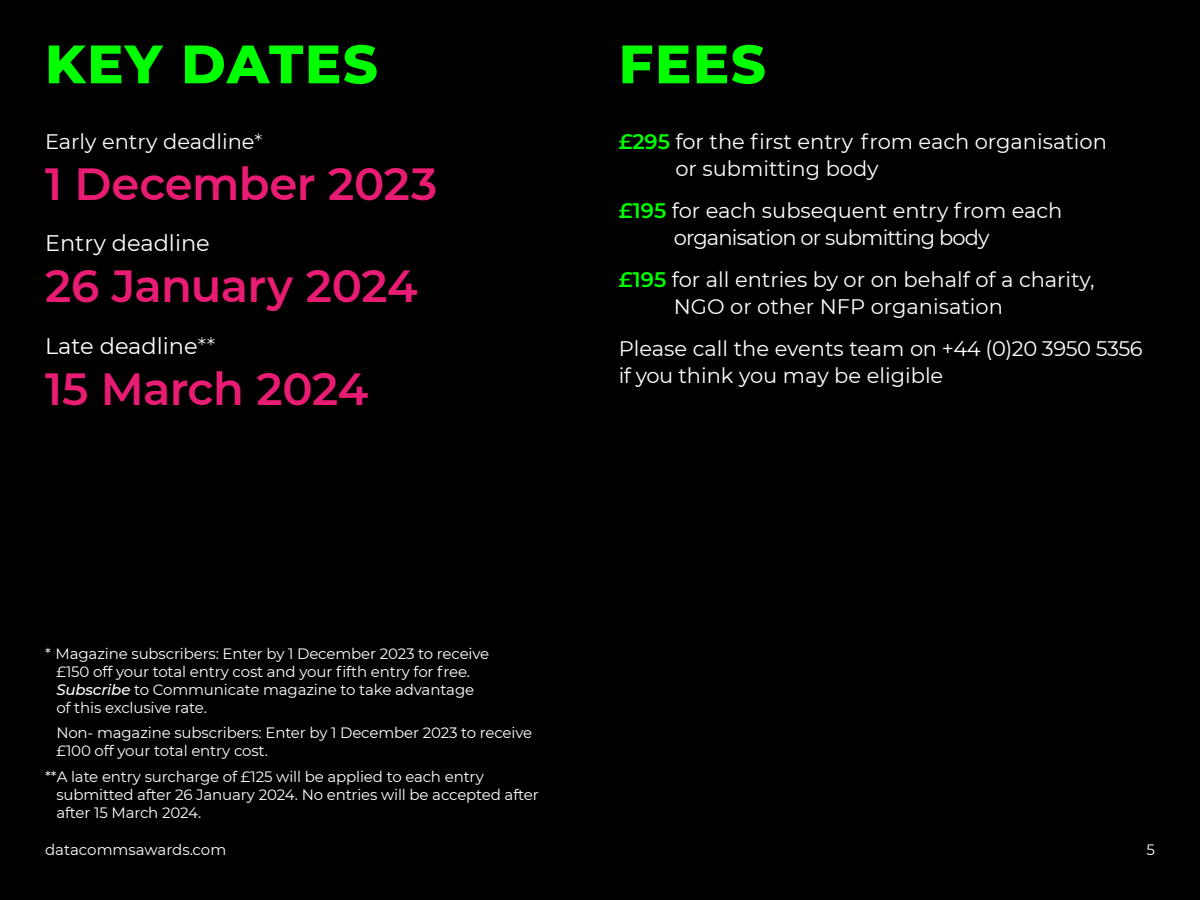
<style>
.page{position:relative;width:1200px;height:900px;background:#000}
.page>*{position:absolute;margin:0;border:0;box-sizing:border-box;transform-origin:0 0}
.t1{font:800 54px "Montserrat";letter-spacing:.03em;color:#0f0}
.t2{font:600 45px "Montserrat";letter-spacing:-.015em;color:#e81c73}
.t3{font:22.5px "Montserrat";color:#fff}
.t4{font:21px/27px "Montserrat";color:#fff}
.t5{font:21px/27px "Montserrat";letter-spacing:-.025em;color:#fff}
.t6{font:15px/18px "Montserrat";letter-spacing:-.01em;color:#fff}
.s1{font-weight:300}
.s2{font-weight:600;color:#0f0}
.s3{font-weight:500;font-style:italic}
</style>
<div class="page">
<h1 class="t1" style="left:45px;top:25px;width:334px">KEY DATES</h1>
<h1 class="t1" style="left:619px;top:25px;width:149px">FEES</h1>
<h3 class="t4" style="left:45px;top:127px;width:219px">Early entry deadline<span class="s1">*</span></h3>
<h2 class="t2" style="left:45px;top:152px;width:394px">1 December 2023</h2>
<h3 class="t3" style="left:45px;top:228px;width:166px">Entry deadline</h3>
<h2 class="t2" style="left:45px;top:255px;width:374px">26 January 2024</h2>
<h3 class="t3" style="left:45px;top:331px;width:172px">Late deadline<span class="s1">**</span></h3>
<h2 class="t2" style="left:45px;top:357px;width:325px">15 March 2024</h2>
<h3 class="t4" style="left:675px;top:127px;width:433px;text-indent:-57px"><span class="s2">£295</span> for the first entry from each organisation or submitting body</h3>
<h3 class="t5" style="left:674px;top:196px;width:390px;text-indent:-55px"><span class="s2">£195</span> for each subsequent entry from each organisation or submitting body</h3>
<h3 class="t4" style="left:674px;top:265px;width:422px;text-indent:-55px"><span class="s2">£195</span> for all entries by or on behalf of a charity,<br>NGO or other NFP organisation</h3>
<h3 class="t4" style="left:619px;top:334px;width:525px">Please call the events team on +44 (0)20 3950 5356 if you think you may be eligible</h3>
<p class="t6" style="left:56px;top:644px;width:434px;text-indent:-11px">* Magazine subscribers: Enter by 1 December 2023 to receive £150 off your total entry cost and your fifth entry for free.<br><span class="s3">Subscribe</span> to Communicate magazine to take advantage of this exclusive rate.</p>
<p class="t6" style="left:56px;top:723px;width:477px">Non- magazine subscribers: Enter by 1 December 2023 to receive £100 off your total entry cost.</p>
<p class="t6" style="left:56px;top:767px;width:484px;text-indent:-11px">**A late entry surcharge of £125 will be applied to each entry submitted after 26 January 2024. No entries will be accepted after after 15 March 2024.</p>
<p class="t6" style="left:45px;top:840px;width:183px">datacommsawards.com</p>
<p class="t6" style="left:1147px;top:840px;width:10px">5</p>
</div>
